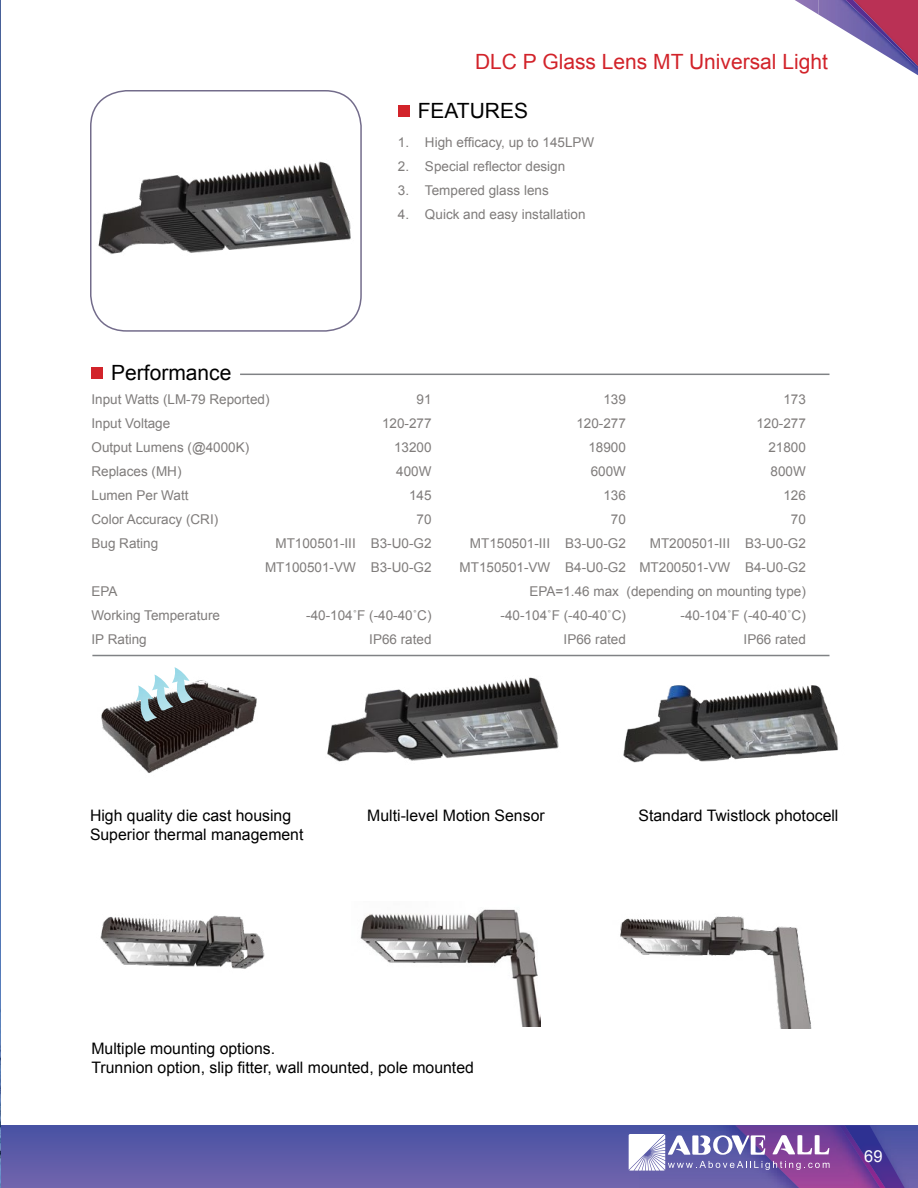
<style>
.page{position:relative;width:918px;height:1188px;background:#fff}
.page>*{position:absolute;margin:0;border:0;box-sizing:border-box;transform-origin:0 0}
.t1{font:21px "Arial";color:#d2232a}
.t2{font:21px "Arial";color:#000}
.t3{font:16.5px "Arial";color:#fff}
.t4{font:15.75px/18.9px "Arial";color:#000}
.t5{font:13.5px/24px "Arial";color:#7f7c7b;text-align:right}
</style>
<div class="page">
<svg style="left:795px;top:0;width:123px;height:75px"></svg>
<div style="left:0;top:1125px;width:918px;height:63px;background:linear-gradient(to bottom,#4852a3,#7265ad)"></div>
<img style="left:639px;top:1125px;width:96px;height:63px">
<img style="left:735px;top:1125px;width:104px;height:63px">
<svg style="left:839px;top:1125px;width:79px;height:63px"></svg>
<img style="left:0;top:0;width:1px;height:1188px">
<div style="left:90px;top:90px;width:272px;height:242px;border:2px solid #736c8b;border-radius:36px"></div>
<div style="left:398px;top:105px;width:12px;height:12px;background:#d2232a"></div>
<div style="left:92px;top:367px;width:11px;height:12px;background:#d2232a"></div>
<hr style="left:240px;top:374px;width:589px;height:1px;background:#808285">
<hr style="left:92px;top:655px;width:737px;height:1px;background:#808285">
<img style="left:101px;top:674px;width:156px;height:99px">
<img style="left:136px;top:685px;width:21px;height:36px">
<img style="left:152px;top:675px;width:21px;height:35px">
<img style="left:172px;top:667px;width:21px;height:36px">
<img style="left:360px;top:909px;width:180px;height:117px">
<img style="left:100px;top:915px;width:165px;height:54px">
<img style="left:620px;top:916px;width:192px;height:112px">
<img style="left:623px;top:685px;width:215px;height:78px">
<img style="left:327px;top:677px;width:232px;height:85px">
<img style="left:98px;top:124px;width:264px;height:173px">
<svg style="left:629px;top:1134px;width:201px;height:37px"></svg>
<h1 class="t1" style="left:475px;top:48px;width:354px">DLC P Glass Lens MT Universal Light</h1>
<h1 class="t2" style="left:418px;top:97px;width:112px">FEATURES</h1>
<h1 class="t2" style="left:111px;top:359px;width:122px">Performance</h1>
<p class="t5" style="left:398px;top:131px;width:198px">1. High efficacy, up to 145LPW</p>
<p class="t5" style="left:398px;top:155px;width:169px">2. Special reflector design</p>
<p class="t5" style="left:398px;top:179px;width:152px">3. Tempered glass lens</p>
<p class="t5" style="left:398px;top:203px;width:189px">4. Quick and easy installation</p>
<p class="t5" style="left:92px;top:388px;width:180px;text-align:left">Input Watts (LM-79 Reported)<br>Input Voltage<br>Output Lumens (@4000K)<br>Replaces (MH)<br>Lumen Per Watt<br>Color Accuracy (CRI)<br>Bug Rating</p>
<p class="t5" style="left:92px;top:580px;width:130px;text-align:left">EPA<br>Working Temperature<br>IP Rating</p>
<p class="t5" style="left:265px;top:388px;width:168px">91<br>120-277<br>13200<br>400W<br>145<br>70<br>MT100501-III B3-U0-G2<br>MT100501-VW B3-U0-G2</p>
<p class="t5" style="left:306px;top:604px;width:127px">-40-104˚F (-40-40˚C)<br>IP66 rated</p>
<p class="t5" style="left:530px;top:387px;width:278px">173<br>120-277<br>21800<br>800W<br>126<br>70<br>MT200501-III B3-U0-G2<br>MT200501-VW B4-U0-G2<br>EPA=1.46 max (depending on mounting type) -40-104˚F (-40-40˚C)<br>IP66 rated</p>
<p class="t5" style="left:460px;top:388px;width:168px">139<br>120-277<br>18900<br>600W<br>136<br>70<br>MT150501-III B3-U0-G2<br>MT150501-VW B4-U0-G2</p>
<p class="t5" style="left:501px;top:604px;width:127px">-40-104˚F (-40-40˚C)<br>IP66 rated</p>
<p class="t4" style="left:90px;top:806px;width:215px">High quality die cast housing<br>Superior thermal management</p>
<p class="t4" style="left:367px;top:806px;width:179px">Multi-level Motion Sensor</p>
<p class="t4" style="left:638px;top:807px;width:202px">Standard Twistlock photocell</p>
<p class="t4" style="left:91px;top:1040px;width:384px">Multiple mounting options.<br>Trunnion option, slip fitter, wall mounted, pole mounted</p>
<p class="t3" style="left:864px;top:1145px;width:20px">69</p>
</div>
